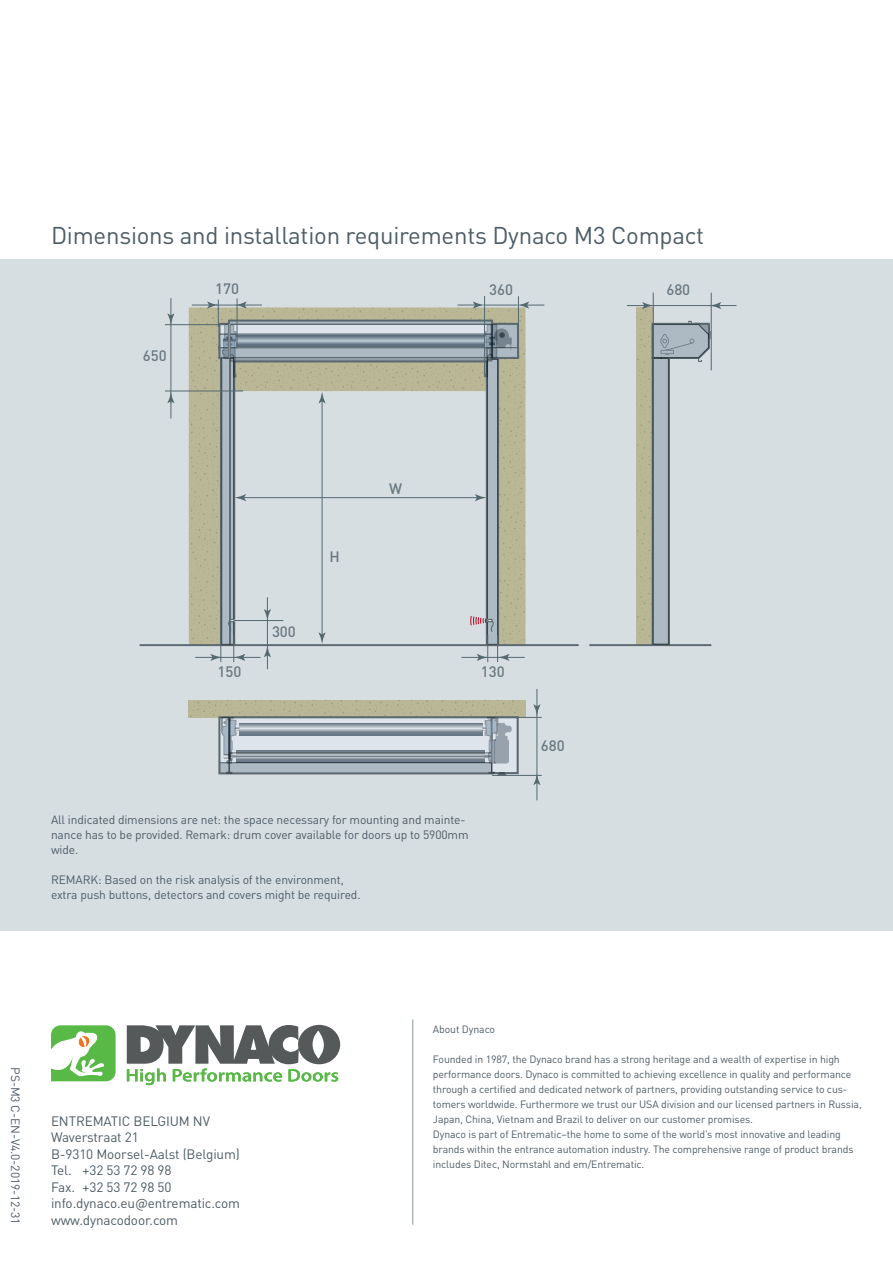
<style>
.page{position:relative;width:893px;height:1263px;background:#fff}
.page>*{position:absolute;margin:0;border:0;box-sizing:border-box;transform-origin:0 0}
.t1{font:24px "DINOT";letter-spacing:-.01em;color:#4c5c65}
.t2{font:500 15px "DINOT";color:#6a7981}
.t3{font:13.5px/16.5px "DINOT";letter-spacing:-.01em;color:#4c5c65}
.t4{font:12px/15px "DINOT";letter-spacing:-.01em;color:#4c5c65}
.t5{font:10.5px/15px "DINOT";letter-spacing:-.01em;color:#4c5c65}
</style>
<div class="page">
<div style="left:0;top:259px;width:893px;height:672px;background:#d7dee2"></div>
<svg style="left:51px;top:1025px;width:65px;height:56px"></svg>
<svg style="left:127px;top:1025px;width:213px;height:60px"></svg>
<hr style="left:412px;top:1019px;width:1px;height:206px;background:#8998a1">
<div style="left:636px;top:307px;width:17px;height:338px;background:linear-gradient(to bottom,#b9b695,#b9b695)"></div>
<div style="left:189px;top:701px;width:336px;height:16px;background:#bab796"></div>
<svg style="left:189px;top:307px;width:336px;height:337px;background:#b7b595"></svg>
<hr style="left:140px;top:644px;width:439px;height:2px;background:#5b686f">
<hr style="left:589px;top:644px;width:122px;height:2px;background:#5b686f">
<div style="left:652px;top:357px;width:18px;height:289px;border:3px solid #546870"></div>
<svg style="left:271px;top:321px;width:250px;height:326px"></svg>
<div style="left:228px;top:320px;width:265px;height:6px;border:3px solid #5b686f"></div>
<div style="left:220px;top:324px;width:272px;height:10px;background:#dee4eb"></div>
<div style="left:220px;top:324px;width:273px;height:11px;border:1px solid #5b686f"></div>
<div style="left:220px;top:348px;width:272px;height:10px;background:#adbac3"></div>
<div style="left:220px;top:347px;width:273px;height:11px;border:1px solid #5b686f"></div>
<div style="left:220px;top:334px;width:273px;height:14px;border:1px solid #5b686f"></div>
<div style="left:230px;top:357px;width:262px;height:4px;border:1px solid #5b686f"></div>
<div style="left:229px;top:321px;width:263px;height:3px;border:1px solid #5b686f"></div>
<div style="left:653px;top:358px;width:15px;height:286px;background:#adbac3"></div>
<svg style="left:271px;top:335px;width:190px;height:12px;background:#7f8e9b"></svg>
<div style="left:653px;top:358px;width:16px;height:287px;border:1px solid #a2a7ac"></div>
<svg style="left:650px;top:320px;width:61px;height:42px;background:#a0acb3"></svg>
<svg style="left:217px;top:715px;width:303px;height:60px"></svg>
<hr style="left:228px;top:719px;width:1px;height:39px;background:#a2a7ac">
<hr style="left:230px;top:719px;width:1px;height:42px;background:#a2a7ac">
<hr style="left:235px;top:620px;width:48px;height:1px;background:#546870">
<hr style="left:322px;top:400px;width:1px;height:236px;background:#546870">
<svg style="left:319px;top:632px;width:7px;height:12px"></svg>
<svg style="left:319px;top:392px;width:7px;height:11px"></svg>
<hr style="left:242px;top:497px;width:237px;height:1px;background:#546870">
<svg style="left:461px;top:324px;width:64px;height:338px"></svg>
<svg style="left:167px;top:298px;width:7px;height:26px"></svg>
<svg style="left:167px;top:392px;width:7px;height:26px"></svg>
<hr style="left:171px;top:315px;width:1px;height:88px;background:#546870">
<hr style="left:165px;top:324px;width:61px;height:1px;background:#546870">
<hr style="left:165px;top:391px;width:78px;height:1px;background:#546870">
<hr style="left:495px;top:717px;width:47px;height:1px;background:#546870">
<hr style="left:492px;top:775px;width:50px;height:1px;background:#546870">
<svg style="left:533px;top:773px;width:7px;height:27px"></svg>
<hr style="left:537px;top:709px;width:1px;height:74px;background:#546870">
<hr style="left:653px;top:292px;width:1px;height:68px;background:#546870">
<hr style="left:711px;top:293px;width:1px;height:77px;background:#546870">
<svg style="left:710px;top:302px;width:26px;height:7px"></svg>
<hr style="left:651px;top:305px;width:66px;height:1px;background:#546870">
<svg style="left:533px;top:689px;width:7px;height:27px"></svg>
<svg style="left:627px;top:302px;width:27px;height:7px"></svg>
<hr style="left:237px;top:298px;width:1px;height:50px;background:#546870">
<svg style="left:192px;top:300px;width:79px;height:369px"></svg>
<hr style="left:484px;top:296px;width:1px;height:81px;background:#546870">
<hr style="left:518px;top:296px;width:1px;height:50px;background:#546870">
<svg style="left:458px;top:301px;width:26px;height:8px"></svg>
<svg style="left:519px;top:302px;width:25px;height:7px"></svg>
<hr style="left:484px;top:305px;width:34px;height:1px;background:#546870">
<h1 class="t1" style="left:51px;top:220px;width:655px">Dimensions and installation requirements Dynaco M3 Compact</h1>
<h2 class="t2" style="left:143px;top:346px;width:25px">650</h2>
<h2 class="t2" style="left:215px;top:279px;width:25px">170</h2>
<h2 class="t2" style="left:489px;top:280px;width:25px">360</h2>
<h2 class="t2" style="left:217px;top:661px;width:25px">150</h2>
<h2 class="t2" style="left:272px;top:621px;width:25px">300</h2>
<h2 class="t2" style="left:329px;top:547px;width:12px">H</h2>
<h2 class="t2" style="left:389px;top:479px;width:15px">W</h2>
<h2 class="t2" style="left:481px;top:661px;width:25px">130</h2>
<p class="t4" style="left:51px;top:812px;width:419px">All indicated dimensions are net: the space necessary for mounting and mainte&shy;nance has to be provided. Remark: drum cover available for doors up to 5900mm wide.</p>
<p class="t4" style="left:51px;top:872px;width:311px">REMARK: Based on the risk analysis of the environment, extra push buttons, detectors and covers might be required.</p>
<h2 class="t2" style="left:541px;top:736px;width:25px">680</h2>
<h2 class="t2" style="left:666px;top:280px;width:25px">680</h2>
<p class="t4" style="left:23px;top:1067px;width:159px;rotate:90deg">PS-M3 C-EN-V4.0-2019-12-31</p>
<p class="t3" style="left:51px;top:1112px;width:191px">ENTREMATIC BELGIUM NV<br>Waverstraat 21<br>B-9310 Moorsel-Aalst (Belgium)<br>Tel. +32 53 72 98 98<br>Fax. +32 53 72 98 50 info.dynaco.eu@entrematic.com www.dynacodoor.com</p>
<p class="t5" style="left:433px;top:1021px;width:64px">About Dynaco</p>
<p class="t5" style="left:433px;top:1051px;width:430px">Founded in 1987, the Dynaco brand has a strong heritage and a wealth of expertise in high performance doors. Dynaco is committed to achieving excellence in quality and performance through a certified and dedicated network of partners, providing outstanding service to cus&shy;tomers worldwide. Furthermore we trust our USA division and our licensed partners in Russia, Japan, China, Vietnam and Brazil to deliver on our customer promises.<br>Dynaco is part of Entrematic–the home to some of the world’s most innovative and leading brands within the entrance automation industry. The comprehensive range of product brands includes Ditec, Normstahl and em/Entrematic.</p>
</div>
